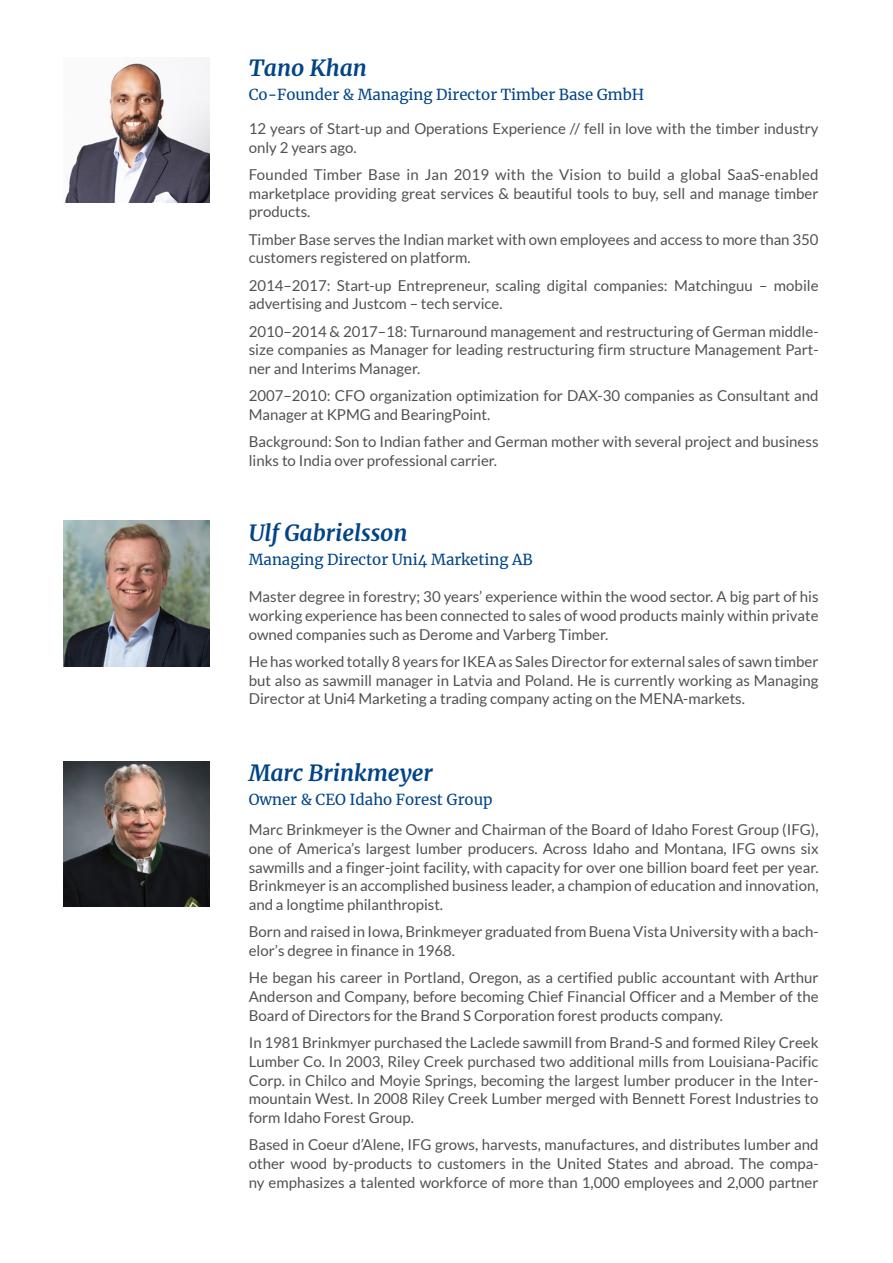
<style>
.page{position:relative;width:893px;height:1263px;background:#fff}
.page>*{position:absolute;margin:0;border:0;box-sizing:border-box;transform-origin:0 0}
.t1{font:italic 700 22.5px "Merriweather";color:#048}
.t2{font:15px/18.8px "Lato";color:#505152;text-align:justify}
.t3{font:15px "Merriweather";color:#048}
</style>
<div class="page">
<img style="left:64px;top:521px;width:145px;height:145px">
<img style="left:65px;top:57px;width:144px;height:146px">
<img style="left:64px;top:761px;width:145px;height:146px">
<h1 class="t1" style="left:249px;top:52px;width:120px">Tano Khan</h1>
<p class="t3" style="left:249px;top:84px;width:397px">Co-Founder &amp; Managing Director Timber Base GmbH</p>
<p class="t2" style="left:249px;top:119px;width:571px">12 years of Start-up and Operations Experience // fell in love with the timber industry only 2 years ago.</p>
<p class="t2" style="left:249px;top:165px;width:571px">Founded Timber Base in Jan 2019 with the Vision to build a global SaaS-enabled marketplace providing great services &amp; beautiful tools to buy, sell and manage timber products.</p>
<p class="t2" style="left:249px;top:230px;width:571px">Timber Base serves the Indian market with own employees and access to more than 350 customers registered on platform.</p>
<p class="t2" style="left:249px;top:276px;width:571px">2014–2017: Start-up Entrepreneur, scaling digital companies: Matchinguu – mobile advertising and Justcom – tech service.</p>
<p class="t2" style="left:249px;top:322px;width:571px">2010–2014 &amp; 2017–18: Turnaround management and restructuring of German middle&shy;size companies as Manager for leading restructuring firm structure Management Part&shy;ner and Interims Manager.</p>
<p class="t2" style="left:249px;top:386px;width:571px">2007–2010: CFO organization optimization for DAX-30 companies as Consultant and<br>Manager at KPMG and BearingPoint.</p>
<p class="t2" style="left:249px;top:432px;width:571px">Background: Son to Indian father and German mother with several project and business links to India over professional carrier.</p>
<h1 class="t1" style="left:249px;top:517px;width:160px">Ulf Gabrielsson</h1>
<p class="t3" style="left:249px;top:549px;width:286px">Managing Director Uni4 Marketing AB</p>
<p class="t2" style="left:249px;top:587px;width:571px">Master degree in forestry; 30 years’ experience within the wood sector. A big part of his working experience has been connected to sales of wood products mainly within private owned companies such as Derome and Varberg Timber.</p>
<p class="t2" style="left:249px;top:652px;width:571px">He has worked totally 8 years for IKEA as Sales Director for external sales of sawn timber but also as sawmill manager in Latvia and Poland. He is currently working as Managing Director at Uni4 Marketing a trading company acting on the MENA-markets.</p>
<h1 class="t1" style="left:249px;top:757px;width:185px">Marc Brinkmeyer</h1>
<p class="t3" style="left:249px;top:789px;width:245px">Owner &amp; CEO Idaho Forest Group</p>
<p class="t2" style="left:249px;top:820px;width:571px">Marc Brinkmeyer is the Owner and Chairman of the Board of Idaho Forest Group (IFG), one of America’s largest lumber producers. Across Idaho and Montana, IFG owns six sawmills and a finger-joint facility, with capacity for over one billion board feet per year.<br>Brinkmeyer is an accomplished business leader, a champion of education and innovation, and a longtime philanthropist.</p>
<p class="t2" style="left:249px;top:922px;width:571px">Born and raised in Iowa, Brinkmeyer graduated from Buena Vista University with a bach&shy;elor’s degree in finance in 1968.</p>
<p class="t2" style="left:249px;top:968px;width:571px">He began his career in Portland, Oregon, as a certified public accountant with Arthur Anderson and Company, before becoming Chief Financial Officer and a Member of the Board of Directors for the Brand S Corporation forest products company.</p>
<p class="t2" style="left:249px;top:1033px;width:571px">In 1981 Brinkmyer purchased the Laclede sawmill from Brand-S and formed Riley Creek Lumber Co. In 2003, Riley Creek purchased two additional mills from Louisiana-Pacific Corp. in Chilco and Moyie Springs, becoming the largest lumber producer in the Inter&shy;mountain West. In 2008 Riley Creek Lumber merged with Bennett Forest Industries to form Idaho Forest Group.</p>
<p class="t2" style="left:249px;top:1135px;width:571px">Based in Coeur d’Alene, IFG grows, harvests, manufactures, and distributes lumber and other wood by-products to customers in the United States and abroad. The compa&shy;ny emphasizes a talented workforce of more than 1,000 employees and 2,000 partner</p>
</div>
